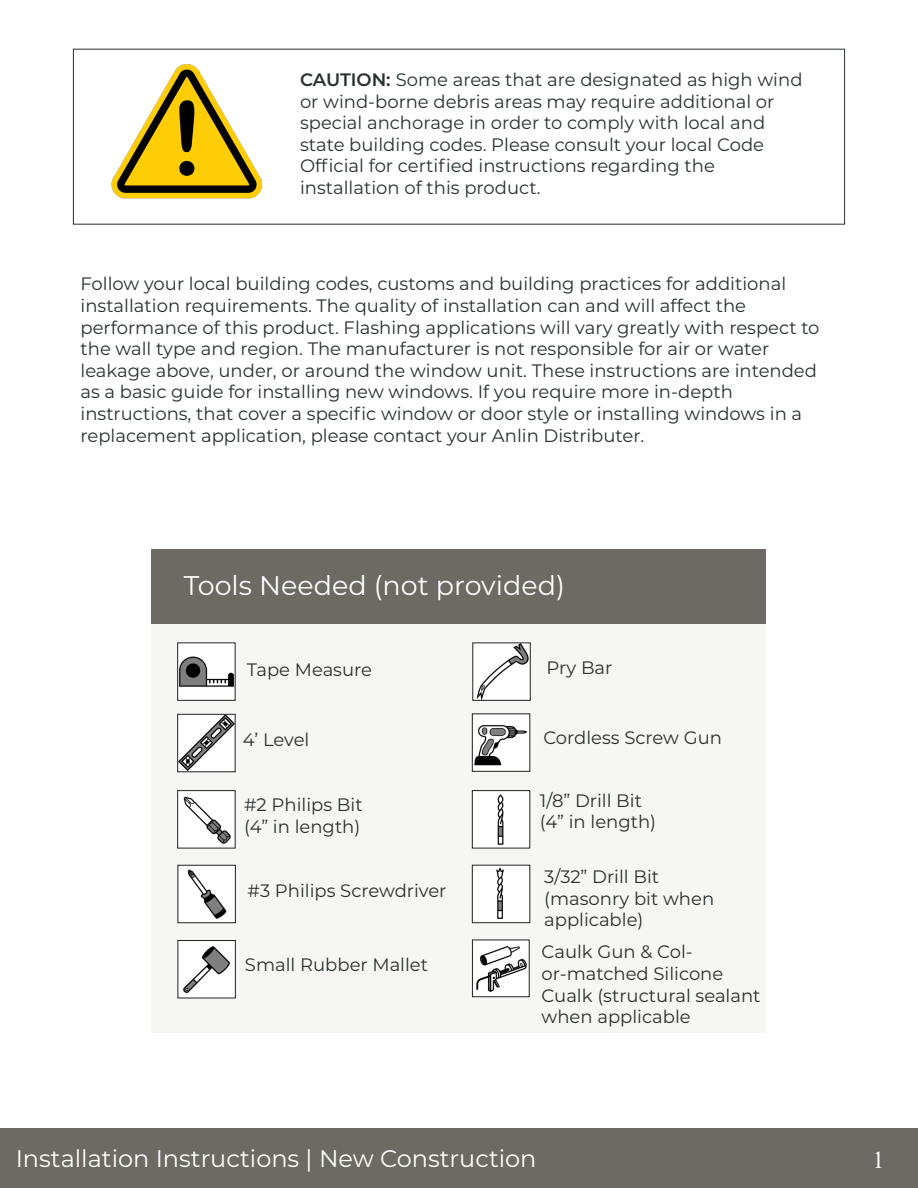
<style>
.page{position:relative;width:918px;height:1188px;background:#fff}
.page>*{position:absolute;margin:0;border:0;box-sizing:border-box;transform-origin:0 0}
.t1{font:27px "Montserrat";color:#fff}
.t2{font:24px "Montserrat";color:#fff}
.t3{font:24px "Times New Roman";color:#fff}
.t4{font:18px/21.6px "Montserrat";color:#2a312d}
.s1{font-weight:600}
</style>
<div class="page">
<img style="left:110px;top:48px;width:154px;height:177px">
<div style="left:152px;top:550px;width:614px;height:483px;background:#f6f6f5"></div>
<div style="left:152px;top:549px;width:614px;height:75px;background:#6d6963"></div>
<div style="left:0;top:1128px;width:918px;height:60px;background:#6d6963"></div>
<img style="left:179px;top:716px;width:55px;height:54px">
<img style="left:179px;top:656px;width:55px;height:31px">
<img style="left:183px;top:796px;width:48px;height:48px">
<div style="left:177px;top:642px;width:59px;height:59px;border:1px solid #231f20"></div>
<img style="left:187px;top:869px;width:40px;height:50px">
<div style="left:177px;top:714px;width:59px;height:58px;border:1px solid #231f20"></div>
<div style="left:177px;top:790px;width:59px;height:58px;border:1px solid #231f20"></div>
<div style="left:178px;top:865px;width:58px;height:58px;border:1px solid #231f20"></div>
<img style="left:177px;top:940px;width:53px;height:58px">
<div style="left:178px;top:940px;width:58px;height:58px;border:1px solid #231f20"></div>
<img style="left:476px;top:644px;width:53px;height:55px">
<div style="left:472px;top:642px;width:59px;height:59px;border:1px solid #231f20"></div>
<img style="left:474px;top:725px;width:53px;height:41px">
<div style="left:472px;top:713px;width:58px;height:59px;border:1px solid #231f20"></div>
<img style="left:497px;top:794px;width:7px;height:51px">
<div style="left:472px;top:790px;width:58px;height:58px;border:1px solid #231f20"></div>
<img style="left:496px;top:867px;width:8px;height:52px">
<div style="left:472px;top:865px;width:58px;height:58px;border:1px solid #231f20"></div>
<img style="left:476px;top:946px;width:51px;height:46px">
<div style="left:472px;top:940px;width:58px;height:57px;border:1px solid #231f20"></div>
<p class="t4" style="left:300px;top:68px;width:504px"><span class="s1">CAUTION:</span> Some areas that are designated as high wind or wind-borne debris areas may require additional or special anchorage in order to comply with local and state building codes. Please consult your local Code Official for certified instructions regarding the installation of this product.</p>
<p class="t4" style="left:81px;top:273px;width:741px">Follow your local building codes, customs and building practices for additional installation requirements. The quality of installation can and will affect the performance of this product. Flashing applications will vary greatly with respect to the wall type and region. The manufacturer is not responsible for air or water leakage above, under, or around the window unit. These instructions are intended as a basic guide for installing new windows. If you require more in-depth instructions, that cover a specific window or door style or installing windows in a replacement application, please contact your Anlin Distributer.</p>
<h1 class="t1" style="left:184px;top:567px;width:383px">Tools Needed (not provided)</h1>
<p class="t4" style="left:247px;top:658px;width:127px">Tape Measure</p>
<p class="t4" style="left:243px;top:728px;width:68px">4’ Level</p>
<p class="t4" style="left:244px;top:793px;width:120px">#2 Philips Bit (4” in length)</p>
<p class="t4" style="left:248px;top:880px;width:200px">#3 Philips Screwdriver</p>
<p class="t4" style="left:245px;top:953px;width:185px">Small Rubber Mallet</p>
<p class="t4" style="left:547px;top:656px;width:67px">Pry Bar</p>
<p class="t4" style="left:543px;top:726px;width:180px">Cordless Screw Gun</p>
<p class="t4" style="left:540px;top:789px;width:118px">1/8” Drill Bit (4” in length)</p>
<p class="t4" style="left:544px;top:865px;width:172px">3/32” Drill Bit (masonry bit when applicable)</p>
<p class="t4" style="left:542px;top:941px;width:220px">Caulk Gun &amp; Col&shy;or-matched Silicone<br>Cualk (structural sealant when applicable</p>
<h2 class="t2" style="left:16px;top:1142px;width:522px">Installation Instructions | New Construction</h2>
<h2 class="t3" style="left:873px;top:1143px;width:13px">1</h2>
</div>
